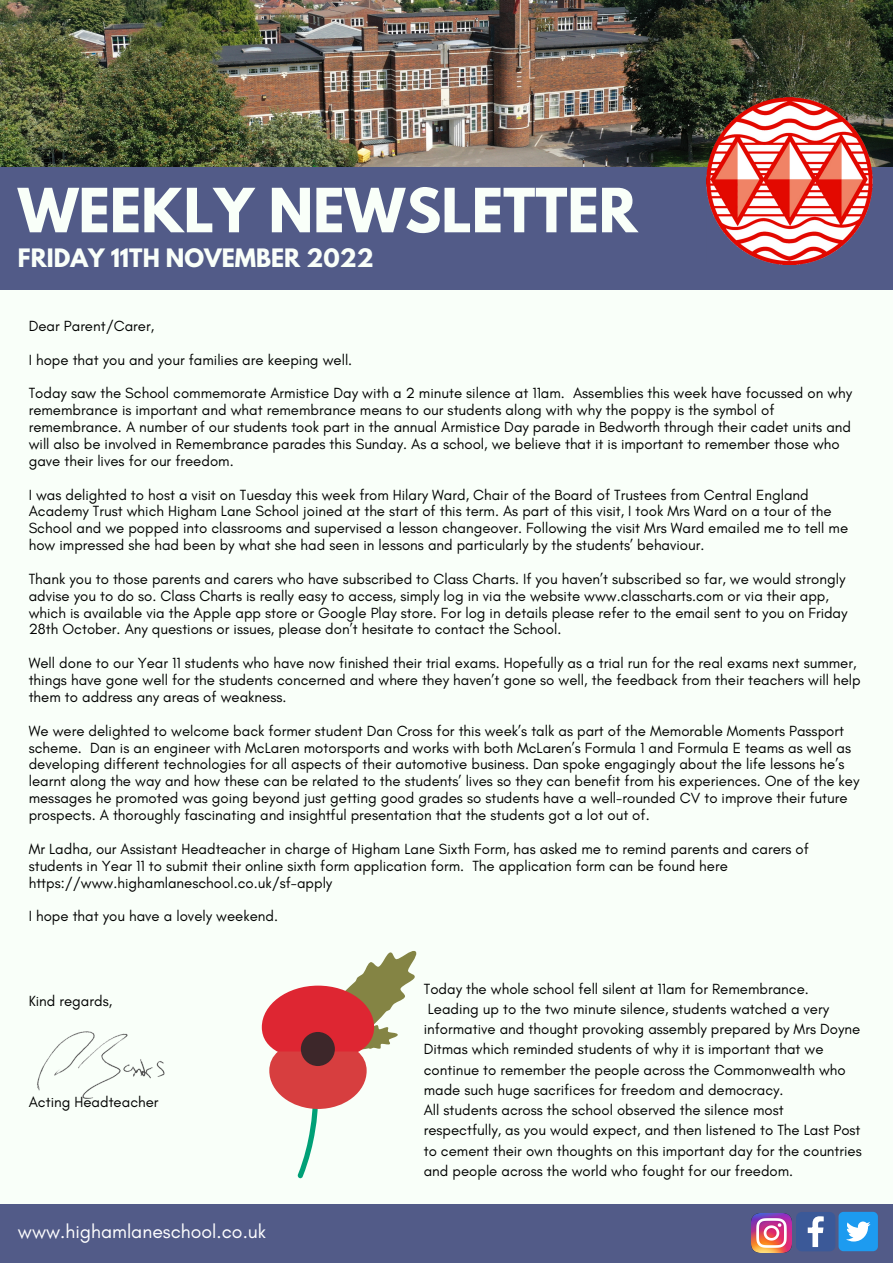
<style>
.page{position:relative;width:893px;height:1264px;background:#fff}
.page>*{position:absolute;margin:0;border:0;box-sizing:border-box;transform-origin:0 0}
.t1{font:700 54px "League Spartan";color:#f9fff9}
.t2{font:700 22.5px "League Spartan";color:#f9fff9}
.t3{font:19.5px "Glacial Indifference";color:#fff}
.t4{font:15px/16.8px "Glacial Indifference";color:#000}
</style>
<div class="page">
<div style="left:0;top:0;width:892px;height:1262px;background:#f9fff9"></div>
<img style="left:0;top:0;width:892px;height:166px">
<div style="left:0;top:167px;width:892px;height:122px;background:#525b88"></div>
<div style="left:0;top:1204px;width:892px;height:58px;background:#525b88"></div>
<img style="left:706px;top:98px;width:166px;height:166px">
<img style="left:751px;top:1213px;width:40px;height:39px">
<div style="left:838px;top:1211px;width:39px;height:40px;background:#1d9bf0;border-radius:5px"></div>
<svg style="left:846px;top:1221px;width:24px;height:20px"></svg>
<svg style="left:796px;top:1212px;width:39px;height:39px;background:#5b73a8"></svg>
<svg style="left:262px;top:951px;width:155px;height:227px"></svg>
<div style="left:301px;top:1031px;width:34px;height:35px;background:#3d272a;border-radius:50%"></div>
<img style="left:37px;top:1031px;width:128px;height:68px">
<h1 class="t1" style="left:18px;top:184px;width:621px">WEEKLY NEWSLETTER</h1>
<h2 class="t2" style="left:18px;top:247px;width:357px">FRIDAY 11TH NOVEMBER 2022</h2>
<p class="t4" style="left:29px;top:317px;width:127px">Dear Parent/Carer,</p>
<p class="t4" style="left:29px;top:351px;width:325px">I hope that you and your families are keeping well.</p>
<p class="t4" style="left:29px;top:384px;width:825px">Today saw the School commemorate Armistice Day with a 2 minute silence at 11am. Assemblies this week have focussed on why remembrance is important and what remembrance means to our students along with why the poppy is the symbol of remembrance. A number of our students took part in the annual Armistice Day parade in Bedworth through their cadet units and will also be involved in Remembrance parades this Sunday. As a school, we believe that it is important to remember those who gave their lives for our freedom.</p>
<p class="t4" style="left:29px;top:486px;width:820px">I was delighted to host a visit on Tuesday this week from Hilary Ward, Chair of the Board of Trustees from Central England Academy Trust which Higham Lane School joined at the start of this term. As part of this visit, I took Mrs Ward on a tour of the School and we popped into classrooms and supervised a lesson changeover. Following the visit Mrs Ward emailed me to tell me how impressed she had been by what she had seen in lessons and particularly by the students’ behaviour.</p>
<p class="t4" style="left:29px;top:570px;width:820px">Thank you to those parents and carers who have subscribed to Class Charts. If you haven’t subscribed so far, we would strongly advise you to do so. Class Charts is really easy to access, simply log in via the website www.classcharts.com or via their app, which is available via the Apple app store or Google Play store. For log in details please refer to the email sent to you on Friday 28th October. Any questions or issues, please don’t hesitate to contact the School.</p>
<p class="t4" style="left:29px;top:654px;width:833px">Well done to our Year 11 students who have now finished their trial exams. Hopefully as a trial run for the real exams next summer, things have gone well for the students concerned and where they haven’t gone so well, the feedback from their teachers will help them to address any areas of weakness.</p>
<p class="t4" style="left:29px;top:722px;width:832px">We were delighted to welcome back former student Dan Cross for this week’s talk as part of the Memorable Moments Passport scheme. Dan is an engineer with McLaren motorsports and works with both McLaren’s Formula 1 and Formula E teams as well as developing different technologies for all aspects of their automotive business. Dan spoke engagingly about the life lessons he’s learnt along the way and how these can be related to the students’ lives so they can benefit from his experiences. One of the key messages he promoted was going beyond just getting good grades so students have a well-rounded CV to improve their future prospects. A thoroughly fascinating and insightful presentation that the students got a lot out of.</p>
<p class="t4" style="left:29px;top:840px;width:781px">Mr Ladha, our Assistant Headteacher in charge of Higham Lane Sixth Form, has asked me to remind parents and carers of students in Year 11 to submit their online sixth form application form. The application form can be found here https://www.highamlaneschool.co.uk/sf-apply</p>
<p class="t4" style="left:29px;top:907px;width:251px">I hope that you have a lovely weekend.</p>
<p class="t4" style="left:29px;top:991px;width:85px">Kind regards,</p>
<p class="t4" style="left:29px;top:1093px;width:131px">Acting Headteacher</p>
<h3 class="t3" style="left:18px;top:1219px;width:249px">www.highamlaneschool.co.uk</h3>
<p class="t4" style="left:423px;top:978px;width:439px;line-height:20.2px">Today the whole school fell silent at 11am for Remembrance.<br>Leading up to the two minute silence, students watched a very informative and thought provoking assembly prepared by Mrs Doyne Ditmas which reminded students of why it is important that we continue to remember the people across the Commonwealth who made such huge sacrifices for freedom and democracy.<br>All students across the school observed the silence most respectfully, as you would expect, and then listened to The Last Post to cement their own thoughts on this important day for the countries and people across the world who fought for our freedom.</p>
</div>
